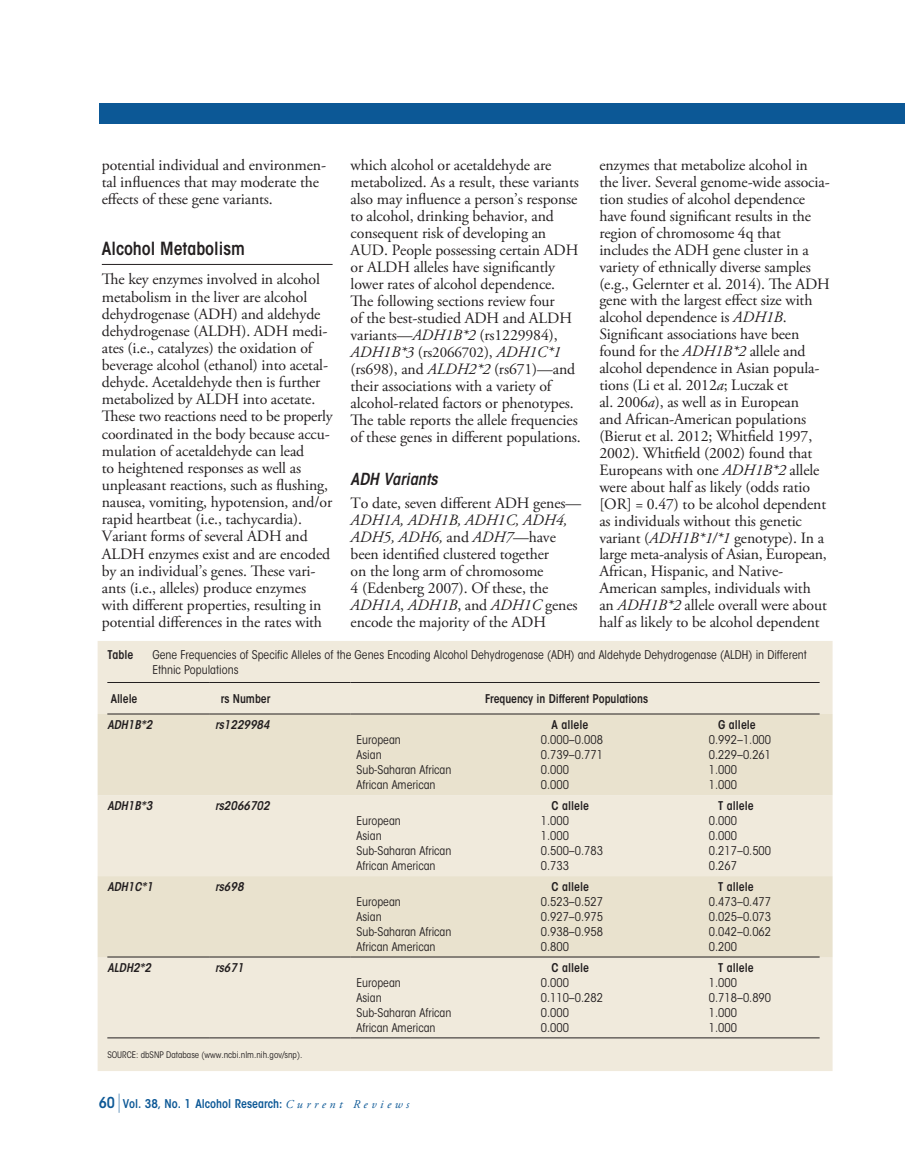
<style>
.page{position:relative;width:905px;height:1161px;background:#fff}
.page>*{position:absolute;margin:0;border:0;box-sizing:border-box;transform-origin:0 0}
.MH{font:600 condensed 18px "ITC Avant Garde Std";color:#231f20}
.SHA{font:italic 600 condensed 16.5px "ITC Avant Garde Std";color:#231f20}
.BT_1st{font:15.75px/17px "Adobe Garamond Pro";letter-spacing:-.01em;color:#231f20}
.BT{font:15.75px/17.1px "Adobe Garamond Pro";letter-spacing:-.01em;color:#231f20}
.Table_text2{font:condensed 12px/15px "ITC Avant Garde Std";color:#231f20}
.Table_text2-2{font:600 condensed 12px "ITC Avant Garde Std";color:#231f20}
.Table_text2-3{font:italic 600 condensed 12px "ITC Avant Garde Std";color:#231f20}
.t1{font:600 condensed 12px "ITC Avant Garde Std";color:#0c5896}
.Headers_in_table{font:600 condensed 12px "ITC Avant Garde Std";letter-spacing:-.005em;color:#231f20}
.Table_text2-4{font:condensed 9px "ITC Avant Garde Std";color:#231f20}
.s1{font-style:italic}
.s2{font-size:15px}
.s3{font-weight:200;font-style:italic;font-size:16.5px}
.s4{font-family:"Adobe Garamond Pro";font-weight:400;font-style:italic;font-stretch:normal}
</style>
<div class="page">
<div style="left:100px;top:103px;width:804px;height:20px;background:#0c5896"></div>
<hr style="left:102px;top:264px;width:230px;height:1px;background:#231f20">
<div style="left:98px;top:641px;width:734px;height:430px;background:#f0eadc"></div>
<svg style="left:98px;top:714px;width:734px;height:243px;background:#eae4d2"></svg>
<hr style="left:107px;top:714px;width:102px;height:1px;background:#231f20">
<hr style="left:209px;top:714px;width:141px;height:1px;background:#231f20">
<hr style="left:350px;top:714px;width:469px;height:1px;background:#231f20">
<hr style="left:107px;top:957px;width:102px;height:1px;background:#231f20">
<hr style="left:209px;top:957px;width:141px;height:1px;background:#231f20">
<hr style="left:350px;top:957px;width:469px;height:1px;background:#231f20">
<hr style="left:107px;top:1038px;width:102px;height:1px;background:#231f20">
<hr style="left:209px;top:1038px;width:141px;height:1px;background:#231f20">
<hr style="left:350px;top:1038px;width:469px;height:1px;background:#231f20">
<hr style="left:107px;top:682px;width:102px;height:1px;background:#231f20">
<hr style="left:209px;top:682px;width:141px;height:1px;background:#231f20">
<hr style="left:350px;top:682px;width:469px;height:1px;background:#231f20">
<p class="BT" style="left:102px;top:157px;width:226px">potential individual and environmen&shy;tal influences that may moderate the effects of these gene variants.</p>
<p class="MH" style="left:102px;top:237px;width:145px">Alcohol Metabolism</p>
<p class="BT_1st" style="left:102px;top:271px;width:232px">The key enzymes involved in alcohol metabolism in the liver are alcohol dehydrogenase (ADH) and aldehyde dehydrogenase (ALDH). ADH medi&shy;ates (i.e., catalyzes) the oxidation of beverage alcohol (ethanol) into acetal&shy;dehyde. Acetaldehyde then is further metabolized by ALDH into acetate.<br>These two reactions need to be properly coordinated in the body because accu&shy;mulation of acetaldehyde can lead<br>to heightened responses as well as unpleasant reactions, such as flushing, nausea, vomiting, hypotension, and/or rapid heartbeat (i.e., tachycardia).<br>Variant forms of several ADH and ALDH enzymes exist and are encoded by an individual’s genes. These vari&shy;ants (i.e., alleles) produce enzymes with different properties, resulting in potential differences in the rates with</p>
<p class="BT_1st" style="left:350px;top:157px;width:232px">which alcohol or acetaldehyde are metabolized. As a result, these variants also may influence a person’s response to alcohol, drinking behavior, and consequent risk of developing an AUD. People possessing certain ADH or ALDH alleles have significantly lower rates of alcohol dependence.<br>The following sections review four<br>of the best-studied ADH and ALDH variants—<span class="s1">ADH1B*2</span> (rs1229984), <span class="s1">ADH1B*3</span> (<span class="s2">rs2066702</span>), <span class="s1">ADH1C*1 </span>(rs698), and <span class="s1">ALDH2*2</span> (rs671)—and their associations with a variety of alcohol-related factors or phenotypes.<br>The table reports the allele frequencies of these genes in different populations.</p>
<p class="SHA" style="left:350px;top:468px;width:88px">ADH Variants</p>
<p class="BT_1st" style="left:350px;top:495px;width:232px">To date, seven different ADH genes—<br><span class="s1">ADH1A, ADH1B, ADH1C, ADH4,<br>ADH5, ADH6,</span> and <span class="s1">ADH7</span>—have been identified clustered together<br>on the long arm of chromosome<br>4 (Edenberg 2007). Of these, the<br><span class="s1">ADH1A</span>, <span class="s1">ADH1B</span>, and <span class="s1">ADH1C</span> genes encode the majority of the ADH</p>
<p class="BT_1st" style="left:599px;top:157px;width:232px">enzymes that metabolize alcohol in the liver. Several genome-wide associa&shy;tion studies of alcohol dependence have found significant results in the region of chromosome 4q that includes the ADH gene cluster in a variety of ethnically diverse samples (e.g., Gelernter et al. 2014). The ADH gene with the largest effect size with alcohol dependence is <span class="s1">ADH1B</span>.<br>Significant associations have been found for the <span class="s1">ADH1B*2</span> allele and alcohol dependence in Asian popula&shy;tions (Li et al. 2012<span class="s1">a</span>; Luczak et<br>al. 2006<span class="s1">a</span>), as well as in European<br>and African-American populations (Bierut et al. 2012; Whitfield 1997, 2002). Whitfield (2002) found that Europeans with one <span class="s1">ADH1B*2</span> allele were about half as likely (odds ratio [OR] = 0.47) to be alcohol dependent as individuals without this genetic variant (<span class="s1">ADH1B*1/*1</span> genotype). In a large meta-analysis of Asian, European, African, Hispanic, and Native-American samples, individuals with<br>an <span class="s1">ADH1B*2</span> allele overall were about half as likely to be alcohol dependent</p>
<p class="Table_text2-2" style="left:107px;top:647px;width:28px">Table</p>
<p class="Table_text2" style="left:152px;top:647px;width:656px">Gene Frequencies of Specific Alleles of the Genes Encoding Alcohol Dehydrogenase (ADH) and Aldehyde Dehydrogenase (ALDH) in Different<br>Ethnic Populations</p>
<p class="Headers_in_table" style="left:111px;top:691px;width:28px">Allele</p>
<p class="Table_text2-2" style="left:221px;top:691px;width:51px">rs Number</p>
<p class="Table_text2-2" style="left:485px;top:691px;width:164px">Frequency in Different Populations</p>
<p class="Table_text2-3" style="left:107px;top:717px;width:47px">ADH1B*2</p>
<p class="Table_text2-3" style="left:215px;top:717px;width:56px">rs1229984</p>
<p class="Table_text2-2" style="left:551px;top:717px;width:38px">A allele</p>
<p class="Table_text2-2" style="left:718px;top:717px;width:39px">G allele</p>
<p class="Table_text2" style="left:356px;top:732px;width:46px">European</p>
<p class="Table_text2" style="left:541px;top:732px;width:64px">0.000–0.008</p>
<p class="Table_text2" style="left:709px;top:732px;width:64px">0.992–1.000</p>
<p class="Table_text2" style="left:356px;top:747px;width:27px">Asian</p>
<p class="Table_text2" style="left:541px;top:747px;width:64px">0.739–0.771</p>
<p class="Table_text2" style="left:709px;top:747px;width:64px">0.229–0.261</p>
<p class="Table_text2" style="left:356px;top:762px;width:96px">Sub-Saharan African</p>
<p class="Table_text2" style="left:541px;top:762px;width:30px">0.000</p>
<p class="Table_text2" style="left:709px;top:762px;width:30px">1.000</p>
<p class="Table_text2" style="left:356px;top:777px;width:81px">African American</p>
<p class="Table_text2" style="left:541px;top:777px;width:30px">0.000</p>
<p class="Table_text2" style="left:709px;top:777px;width:30px">1.000</p>
<p class="Table_text2-3" style="left:107px;top:798px;width:47px">ADH1B*3</p>
<p class="Table_text2-3" style="left:215px;top:798px;width:56px">rs2066702</p>
<p class="Table_text2-2" style="left:551px;top:798px;width:39px">C allele</p>
<p class="Table_text2-2" style="left:718px;top:798px;width:37px">T allele</p>
<p class="Table_text2" style="left:356px;top:813px;width:46px">European</p>
<p class="Table_text2" style="left:541px;top:813px;width:30px">1.000</p>
<p class="Table_text2" style="left:709px;top:813px;width:30px">0.000</p>
<p class="Table_text2" style="left:356px;top:828px;width:27px">Asian</p>
<p class="Table_text2" style="left:541px;top:828px;width:30px">1.000</p>
<p class="Table_text2" style="left:709px;top:828px;width:30px">0.000</p>
<p class="Table_text2" style="left:356px;top:843px;width:96px">Sub-Saharan African</p>
<p class="Table_text2" style="left:541px;top:843px;width:64px">0.500–0.783</p>
<p class="Table_text2" style="left:709px;top:843px;width:64px">0.217–0.500</p>
<p class="Table_text2" style="left:356px;top:858px;width:81px">African American</p>
<p class="Table_text2" style="left:541px;top:858px;width:30px">0.733</p>
<p class="Table_text2" style="left:709px;top:858px;width:30px">0.267</p>
<p class="Table_text2-3" style="left:107px;top:879px;width:47px">ADH1C*1</p>
<p class="Table_text2-3" style="left:215px;top:879px;width:30px">rs698</p>
<p class="Table_text2-2" style="left:551px;top:879px;width:39px">C allele</p>
<p class="Table_text2-2" style="left:718px;top:879px;width:37px">T allele</p>
<p class="Table_text2" style="left:356px;top:894px;width:46px">European</p>
<p class="Table_text2" style="left:541px;top:894px;width:64px">0.523–0.527</p>
<p class="Table_text2" style="left:709px;top:894px;width:64px">0.473–0.477</p>
<p class="Table_text2" style="left:356px;top:909px;width:27px">Asian</p>
<p class="Table_text2" style="left:541px;top:909px;width:64px">0.927–0.975</p>
<p class="Table_text2" style="left:709px;top:909px;width:64px">0.025–0.073</p>
<p class="Table_text2" style="left:356px;top:924px;width:96px">Sub-Saharan African</p>
<p class="Table_text2" style="left:541px;top:924px;width:64px">0.938–0.958</p>
<p class="Table_text2" style="left:709px;top:924px;width:64px">0.042–0.062</p>
<p class="Table_text2" style="left:356px;top:939px;width:81px">African American</p>
<p class="Table_text2" style="left:541px;top:939px;width:30px">0.800</p>
<p class="Table_text2" style="left:709px;top:939px;width:30px">0.200</p>
<p class="Table_text2-3" style="left:107px;top:960px;width:45px">ALDH2*2</p>
<p class="Table_text2-3" style="left:215px;top:960px;width:30px">rs671</p>
<p class="Table_text2-2" style="left:551px;top:960px;width:39px">C allele</p>
<p class="Table_text2-2" style="left:718px;top:960px;width:37px">T allele</p>
<p class="Table_text2" style="left:356px;top:975px;width:46px">European</p>
<p class="Table_text2" style="left:541px;top:975px;width:30px">0.000</p>
<p class="Table_text2" style="left:709px;top:975px;width:30px">1.000</p>
<p class="Table_text2" style="left:356px;top:990px;width:27px">Asian</p>
<p class="Table_text2" style="left:541px;top:990px;width:64px">0.110–0.282</p>
<p class="Table_text2" style="left:709px;top:990px;width:64px">0.718–0.890</p>
<p class="Table_text2" style="left:356px;top:1005px;width:96px">Sub-Saharan African</p>
<p class="Table_text2" style="left:541px;top:1005px;width:30px">0.000</p>
<p class="Table_text2" style="left:709px;top:1005px;width:30px">1.000</p>
<p class="Table_text2" style="left:356px;top:1020px;width:81px">African American</p>
<p class="Table_text2" style="left:541px;top:1020px;width:30px">0.000</p>
<p class="Table_text2" style="left:709px;top:1020px;width:30px">1.000</p>
<p class="Table_text2-4" style="left:107px;top:1049px;width:196px">SOURCE: dbSNP Database (www.ncbi.nlm.nih.gov/snp).</p>
<p class="t1" style="left:99px;top:1097px;width:312px"><span class="s2">60</span><span class="s3">|</span> Vol. 38, No. 1 Alcohol Research: <span class="s4">C u r r e n t R e v i e w s</span></p>
</div>
